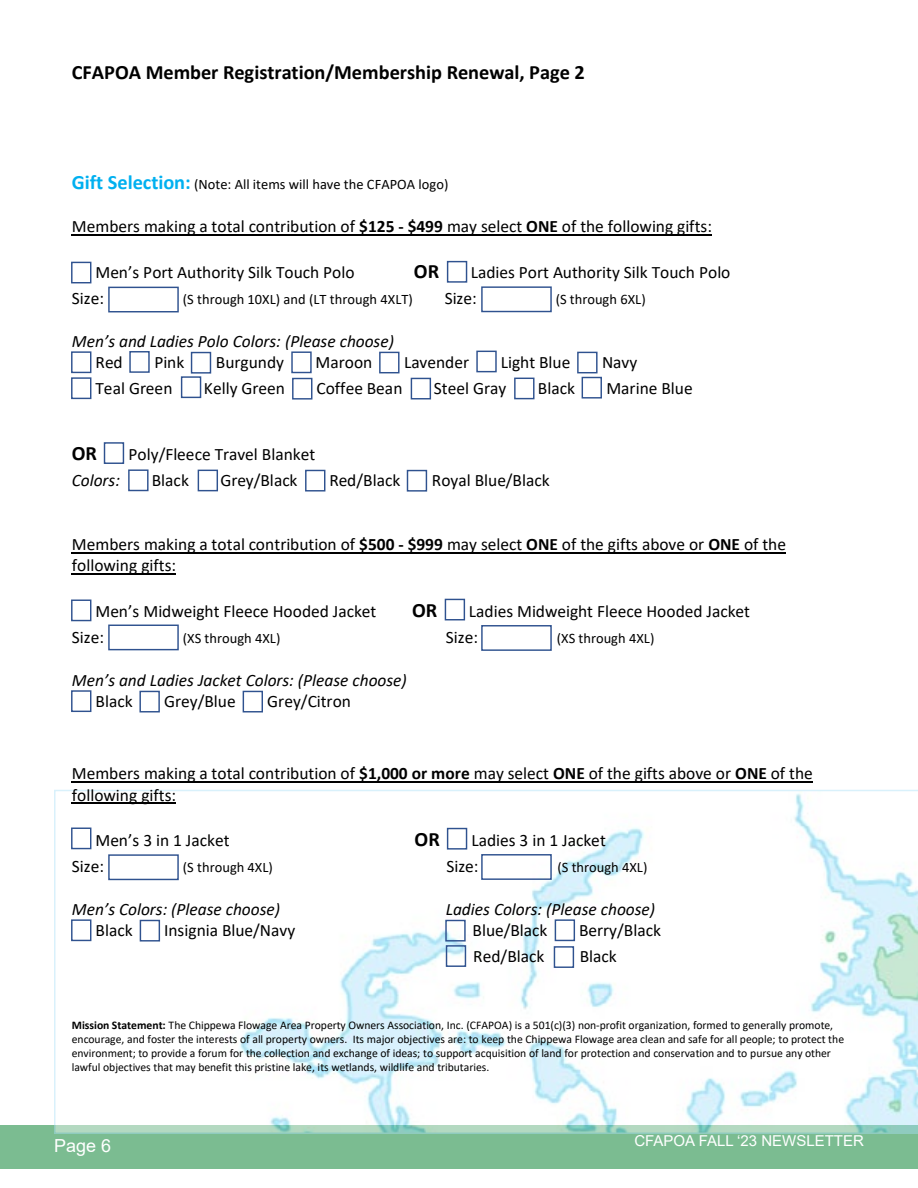
<style>
.page{position:relative;width:918px;height:1188px;background:#fff}
.page>*{position:absolute;margin:0;border:0;box-sizing:border-box;transform-origin:0 0}
.t1{font:700 20.4px "Calibri";color:#000}
.t2{font:18px "Arial";color:#fff}
.t3{font:17.4px/21.3px "Calibri";color:#000}
.t4{font:italic 17.4px "Calibri";color:#000}
.t5{font:15px "Arial";color:#fff}
.t6{font:14.4px "Calibri";color:#000}
.t7{font:11.7px/14.1px "Calibri";letter-spacing:-.005em;color:#000}
.s1{font-weight:700;font-size:20.4px;color:#00b0f0}
.s2{font-weight:700}
</style>
<div class="page">
<div style="left:0;top:1125px;width:918px;height:43px;background:#7bbc91"></div>
<svg style="left:54px;top:790px;width:864px;height:344px"></svg>
<hr style="left:72px;top:234px;width:640px;height:2px;background:#000">
<hr style="left:72px;top:552px;width:714px;height:1px;background:#000">
<hr style="left:72px;top:573px;width:104px;height:2px;background:#000">
<hr style="left:72px;top:781px;width:741px;height:1px;background:#000">
<hr style="left:72px;top:802px;width:104px;height:2px;background:#000">
<div style="left:71px;top:262px;width:20px;height:21px;border:1px solid #2f528f"></div>
<div style="left:447px;top:261px;width:20px;height:22px;border:1px solid #2f528f"></div>
<div style="left:108px;top:287px;width:71px;height:25px;border:1px solid #2f528f"></div>
<div style="left:481px;top:286px;width:71px;height:26px;border:1px solid #2f528f"></div>
<div style="left:71px;top:351px;width:20px;height:22px;border:1px solid #2f528f"></div>
<div style="left:582px;top:377px;width:20px;height:22px;border:1px solid #2f528f"></div>
<div style="left:577px;top:352px;width:21px;height:21px;border:1px solid #2f528f"></div>
<div style="left:476px;top:351px;width:21px;height:21px;border:1px solid #2f528f"></div>
<div style="left:379px;top:352px;width:21px;height:21px;border:1px solid #2f528f"></div>
<div style="left:291px;top:351px;width:21px;height:22px;border:1px solid #2f528f"></div>
<div style="left:191px;top:352px;width:20px;height:22px;border:1px solid #2f528f"></div>
<div style="left:129px;top:351px;width:21px;height:22px;border:1px solid #2f528f"></div>
<div style="left:71px;top:377px;width:20px;height:22px;border:1px solid #2f528f"></div>
<div style="left:181px;top:376px;width:20px;height:22px;border:1px solid #2f528f"></div>
<div style="left:292px;top:378px;width:20px;height:22px;border:1px solid #2f528f"></div>
<div style="left:411px;top:378px;width:20px;height:21px;border:1px solid #2f528f"></div>
<div style="left:514px;top:378px;width:21px;height:21px;border:1px solid #2f528f"></div>
<div style="left:104px;top:442px;width:20px;height:22px;border:1px solid #2f528f"></div>
<div style="left:407px;top:470px;width:20px;height:22px;border:1px solid #2f528f"></div>
<div style="left:305px;top:470px;width:20px;height:22px;border:1px solid #2f528f"></div>
<div style="left:198px;top:470px;width:20px;height:21px;border:1px solid #2f528f"></div>
<div style="left:128px;top:469px;width:21px;height:22px;border:1px solid #2f528f"></div>
<div style="left:71px;top:600px;width:20px;height:21px;border:1px solid #2f528f"></div>
<div style="left:445px;top:599px;width:20px;height:21px;border:1px solid #2f528f"></div>
<div style="left:108px;top:625px;width:71px;height:25px;border:1px solid #2f528f"></div>
<div style="left:481px;top:625px;width:71px;height:26px;border:1px solid #2f528f"></div>
<div style="left:71px;top:690px;width:20px;height:22px;border:1px solid #2f528f"></div>
<div style="left:446px;top:945px;width:20px;height:22px;border:1px solid #2f528f"></div>
<div style="left:554px;top:946px;width:20px;height:22px;border:1px solid #2f528f"></div>
<div style="left:555px;top:919px;width:20px;height:22px;border:1px solid #2f528f"></div>
<div style="left:243px;top:691px;width:20px;height:21px;border:1px solid #2f528f"></div>
<div style="left:139px;top:691px;width:21px;height:21px;border:1px solid #2f528f"></div>
<div style="left:71px;top:828px;width:20px;height:21px;border:1px solid #2f528f"></div>
<div style="left:447px;top:828px;width:20px;height:22px;border:1px solid #2f528f"></div>
<div style="left:108px;top:854px;width:71px;height:26px;border:1px solid #2f528f"></div>
<div style="left:481px;top:854px;width:71px;height:26px;border:1px solid #2f528f"></div>
<div style="left:71px;top:919px;width:20px;height:22px;border:1px solid #2f528f"></div>
<div style="left:445px;top:920px;width:21px;height:22px;border:1px solid #2f528f"></div>
<div style="left:140px;top:920px;width:20px;height:22px;border:1px solid #2f528f"></div>
<p class="t1" style="left:72px;top:58px;width:515px">CFAPOA Member Registration/Membership Renewal, Page 2</p>
<p class="t6" style="left:72px;top:175px;width:378px"><span class="s1">Gift Selection:</span> (Note: All items will have the CFAPOA logo)</p>
<p class="t3" style="left:72px;top:216px;width:642px">Members making a total contribution of <span class="s2">$125 - $499</span> may select <span class="s2">ONE</span> of the following gifts:</p>
<p class="t3" style="left:95px;top:261px;width:261px">Men’s Port Authority Silk Touch Polo</p>
<p class="t1" style="left:414px;top:257px;width:27px">OR</p>
<p class="t3" style="left:471px;top:261px;width:261px">Ladies Port Authority Silk Touch Polo</p>
<p class="t3" style="left:72px;top:287px;width:34px">Size:</p>
<p class="t6" style="left:183px;top:289px;width:232px">(S through 10XL) and (LT through 4XLT)</p>
<p class="t3" style="left:445px;top:287px;width:34px">Size:</p>
<p class="t6" style="left:556px;top:289px;width:92px">(S through 6XL)</p>
<p class="t4" style="left:72px;top:329px;width:324px">Men’s and Ladies Polo Colors: (Please choose)</p>
<p class="t3" style="left:96px;top:351px;width:29px">Red</p>
<p class="t3" style="left:154px;top:351px;width:32px">Pink</p>
<p class="t3" style="left:216px;top:351px;width:70px">Burgundy</p>
<p class="t3" style="left:316px;top:351px;width:58px">Maroon</p>
<p class="t3" style="left:404px;top:351px;width:67px">Lavender</p>
<p class="t3" style="left:501px;top:351px;width:71px">Light Blue</p>
<p class="t3" style="left:602px;top:351px;width:37px">Navy</p>
<p class="t3" style="left:95px;top:377px;width:79px">Teal Green</p>
<p class="t3" style="left:204px;top:377px;width:83px">Kelly Green</p>
<p class="t3" style="left:317px;top:377px;width:87px">Coffee Bean</p>
<p class="t3" style="left:434px;top:377px;width:74px">Steel Gray</p>
<p class="t3" style="left:538px;top:377px;width:39px">Black</p>
<p class="t3" style="left:606px;top:377px;width:88px">Marine Blue</p>
<p class="t1" style="left:72px;top:439px;width:27px">OR</p>
<p class="t3" style="left:129px;top:443px;width:188px">Poly/Fleece Travel Blanket</p>
<p class="t4" style="left:72px;top:469px;width:50px">Colors:</p>
<p class="t3" style="left:152px;top:470px;width:39px">Black</p>
<p class="t3" style="left:221px;top:470px;width:79px">Grey/Black</p>
<p class="t3" style="left:329px;top:470px;width:72px">Red/Black</p>
<p class="t3" style="left:432px;top:470px;width:119px">Royal Blue/Black</p>
<p class="t3" style="left:72px;top:533px;width:716px">Members making a total contribution of <span class="s2">$500 - $999</span> may select <span class="s2">ONE</span> of the gifts above or <span class="s2">ONE</span> of the following gifts:</p>
<p class="t3" style="left:95px;top:600px;width:282px">Men’s Midweight Fleece Hooded Jacket</p>
<p class="t1" style="left:412px;top:596px;width:27px">OR</p>
<p class="t3" style="left:469px;top:600px;width:283px">Ladies Midweight Fleece Hooded Jacket</p>
<p class="t3" style="left:72px;top:626px;width:34px">Size:</p>
<p class="t6" style="left:183px;top:628px;width:99px">(XS through 4XL)</p>
<p class="t3" style="left:446px;top:626px;width:34px">Size:</p>
<p class="t6" style="left:557px;top:628px;width:99px">(XS through 4XL)</p>
<p class="t4" style="left:72px;top:668px;width:337px">Men’s and Ladies Jacket Colors: (Please choose)</p>
<p class="t3" style="left:96px;top:690px;width:39px">Black</p>
<p class="t3" style="left:164px;top:690px;width:73px">Grey/Blue</p>
<p class="t3" style="left:267px;top:690px;width:85px">Grey/Citron</p>
<p class="t3" style="left:72px;top:762px;width:743px">Members making a total contribution of <span class="s2">$1,000 or more</span> may select <span class="s2">ONE</span> of the gifts above or <span class="s2">ONE</span> of the following gifts:</p>
<p class="t3" style="left:95px;top:829px;width:136px">Men’s 3 in 1 Jacket</p>
<p class="t1" style="left:415px;top:825px;width:27px">OR</p>
<p class="t3" style="left:471px;top:829px;width:136px">Ladies 3 in 1 Jacket</p>
<p class="t3" style="left:72px;top:855px;width:34px">Size:</p>
<p class="t6" style="left:183px;top:858px;width:92px">(S through 4XL)</p>
<p class="t3" style="left:447px;top:855px;width:34px">Size:</p>
<p class="t6" style="left:557px;top:858px;width:92px">(S through 4XL)</p>
<p class="t4" style="left:72px;top:897px;width:210px">Men’s Colors: (Please choose)</p>
<p class="t4" style="left:446px;top:897px;width:211px">Ladies Colors: (Please choose)</p>
<p class="t3" style="left:96px;top:919px;width:39px">Black</p>
<p class="t3" style="left:164px;top:919px;width:133px">Insignia Blue/Navy</p>
<p class="t3" style="left:473px;top:919px;width:76px">Blue/Black</p>
<p class="t3" style="left:579px;top:919px;width:83px">Berry/Black</p>
<p class="t3" style="left:473px;top:945px;width:73px">Red/Black</p>
<p class="t3" style="left:580px;top:945px;width:38px">Black</p>
<p class="t7" style="left:72px;top:1017px;width:774px"><span class="s2">Mission Statement:</span> The Chippewa Flowage Area Property Owners Association, Inc. (CFAPOA) is a 501(c)(3) non-profit organization, formed to generally promote, encourage, and foster the interests of all property owners. Its major objectives are: to keep the Chippewa Flowage area clean and safe for all people; to protect the environment; to provide a forum for the collection and exchange of ideas; to support acquisition of land for protection and conservation and to pursue any other lawful objectives that may benefit this pristine lake, its wetlands, wildlife and tributaries.</p>
<p class="t2" style="left:54px;top:1133px;width:59px">Page 6</p>
<p class="t5" style="left:634px;top:1131px;width:231px">CFAPOA FALL ‘23 NEWSLETTER</p>
</div>
